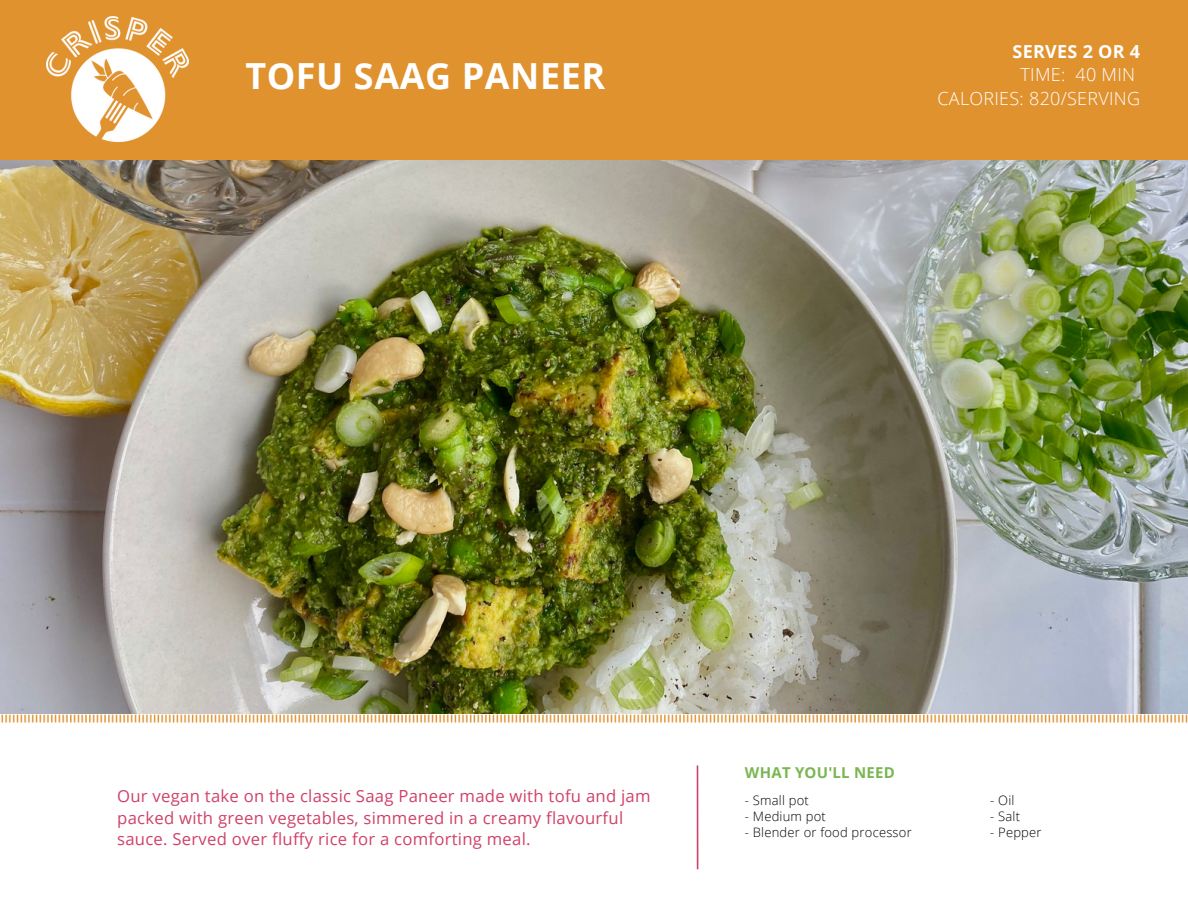
<style>
.page{position:relative;width:1188px;height:918px;background:#fff}
.page>*{position:absolute;margin:0;border:0;box-sizing:border-box;transform-origin:0 0}
.t1{font:700 36px "Open Sans";letter-spacing:.015em;color:#fff}
.t2{font:300 18px "Open Sans";letter-spacing:.015em;color:#fff}
.t3{font:700 18px "Open Sans";letter-spacing:.015em;color:#fff}
.t4{font:16.65px/21.3px "Open Sans";letter-spacing:.015em;color:#cf4169}
.t5{font:700 15px "Open Sans";letter-spacing:.015em;color:#79b652}
.t6{font:300 13.05px "Open Sans";letter-spacing:.015em;color:#000}
</style>
<div class="page">
<img style="left:1px;top:714px;width:1187px;height:81px">
<div style="left:0;top:0;width:1188px;height:166px;background:#e0922f"></div>
<img style="left:46px;top:16px;width:142px;height:125px">
<svg style="left:697px;top:765px;width:2px;height:105px"></svg>
<img style="left:0;top:160px;width:1188px;height:554px">
<p class="t1" style="left:245px;top:50px;width:362px">TOFU SAAG PANEER</p>
<p class="t3" style="left:1013px;top:39px;width:129px">SERVES 2 OR 4</p>
<p class="t2" style="left:1021px;top:62px;width:116px">TIME: 40 MIN</p>
<p class="t2" style="left:938px;top:85px;width:204px">CALORIES: 820/SERVING</p>
<p class="t4" style="left:117px;top:785px;width:535px">Our vegan take on the classic Saag Paneer made with tofu and jam packed with green vegetables, simmered in a creamy flavourful sauce. Served over fluffy rice for a comforting meal.</p>
<p class="t5" style="left:745px;top:762px;width:151px">WHAT YOU'LL NEED</p>
<p class="t6" style="left:745px;top:791px;width:65px">- Small pot</p>
<p class="t6" style="left:745px;top:807px;width:82px">- Medium pot</p>
<p class="t6" style="left:745px;top:823px;width:168px">- Blender or food processor</p>
<p class="t6" style="left:990px;top:791px;width:26px">- Oil</p>
<p class="t6" style="left:990px;top:807px;width:31px">- Salt</p>
<p class="t6" style="left:990px;top:823px;width:53px">- Pepper</p>
</div>
